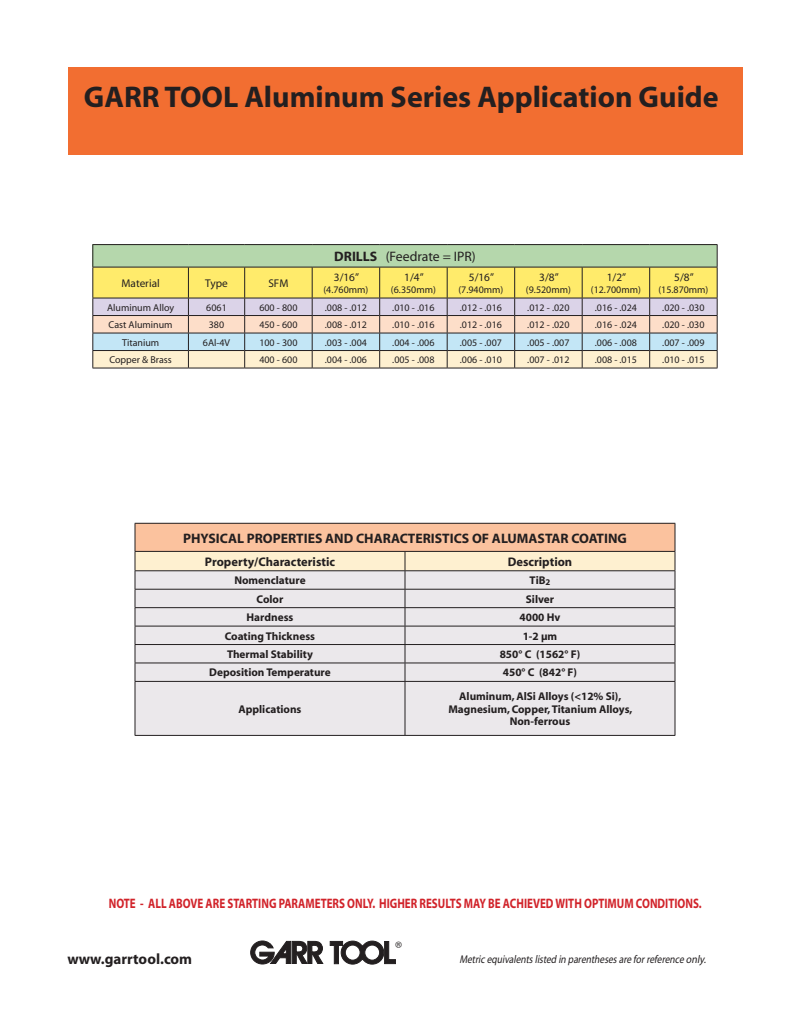
<style>
.page{position:relative;width:810px;height:1035px;background:#fff}
.page>*{position:absolute;margin:0;border:0;box-sizing:border-box;transform-origin:0 0}
.t1{font:700 30px "Myriad";color:#231f20}
.t2{font:700 15px "Myriad";color:#231f20}
.t3{font:700 13.75px "Myriad";color:#d1232a;scale:.8 1}
.t4{font:700 13.75px "Myriad";color:#231f20}
.t5{font:13.75px "Myriad";color:#231f20}
.t6{font:700 12.5px "Myriad";color:#231f20}
.t7{font:700 11.25px/12.5px "Myriad";color:#231f20;text-align:center}
.t8{font:italic 11.25px "Myriad";color:#231f20;scale:.85 1}
.t9{font:11.25px "Myriad";color:#231f20}
.t10{font:10px "Myriad";color:#231f20}
.s1{font-weight:700}
</style>
<div class="page">
<hr style="left:92px;top:244px;width:96px;height:1px;background:#231f20">
<hr style="left:188px;top:244px;width:57px;height:1px;background:#231f20">
<hr style="left:245px;top:244px;width:67px;height:1px;background:#231f20">
<hr style="left:312px;top:244px;width:68px;height:1px;background:#231f20">
<hr style="left:380px;top:244px;width:67px;height:1px;background:#231f20">
<hr style="left:447px;top:244px;width:68px;height:1px;background:#231f20">
<hr style="left:515px;top:244px;width:67px;height:1px;background:#231f20">
<hr style="left:582px;top:244px;width:68px;height:1px;background:#231f20">
<hr style="left:650px;top:244px;width:68px;height:1px;background:#231f20">
<svg style="left:92px;top:245px;width:626px;height:123px;background:#d8d6ae"></svg>
<hr style="left:92px;top:368px;width:96px;height:1px;background:#231f20">
<hr style="left:188px;top:368px;width:57px;height:1px;background:#231f20">
<hr style="left:245px;top:368px;width:67px;height:1px;background:#231f20">
<hr style="left:312px;top:368px;width:68px;height:1px;background:#231f20">
<hr style="left:380px;top:368px;width:67px;height:1px;background:#231f20">
<hr style="left:447px;top:368px;width:68px;height:1px;background:#231f20">
<hr style="left:515px;top:368px;width:67px;height:1px;background:#231f20">
<hr style="left:582px;top:368px;width:68px;height:1px;background:#231f20">
<hr style="left:650px;top:368px;width:68px;height:1px;background:#231f20">
<div style="left:68px;top:68px;width:674px;height:87px;background:#f26e31"></div>
<svg style="left:251px;top:941px;width:72px;height:23px"></svg>
<svg style="left:330px;top:941px;width:66px;height:23px"></svg>
<div style="left:136px;top:682px;width:539px;height:53px;background:#ebe8eb"></div>
<hr style="left:135px;top:523px;width:270px;height:1px;background:#231f20">
<hr style="left:405px;top:523px;width:270px;height:1px;background:#231f20">
<svg style="left:135px;top:524px;width:541px;height:157px;background:#e5d8d0"></svg>
<hr style="left:135px;top:681px;width:270px;height:1px;background:#231f20">
<hr style="left:135px;top:682px;width:1px;height:53px;background:#231f20">
<hr style="left:405px;top:681px;width:270px;height:1px;background:#231f20">
<hr style="left:405px;top:682px;width:1px;height:53px;background:#231f20">
<hr style="left:675px;top:682px;width:1px;height:53px;background:#231f20">
<hr style="left:135px;top:735px;width:270px;height:1px;background:#231f20">
<hr style="left:405px;top:735px;width:270px;height:1px;background:#231f20">
<h1 class="t1" style="left:84px;top:82px;width:636px">GARR TOOL Aluminum Series Application Guide</h1>
<p class="t9" style="left:122px;top:277px;width:40px">Material</p>
<p class="t9" style="left:205px;top:277px;width:24px">Type</p>
<p class="t9" style="left:268px;top:277px;width:22px">SFM</p>
<h3 class="t5" style="left:334px;top:250px;width:143px"><span class="s1">DRILLS</span> (Feedrate = IPR)</h3>
<p class="t9" style="left:334px;top:271px;width:27px">3/16”</p>
<p class="t10" style="left:323px;top:285px;width:46px">(4.760mm)</p>
<p class="t9" style="left:404px;top:271px;width:21px">1/4”</p>
<p class="t10" style="left:391px;top:285px;width:46px">(6.350mm)</p>
<p class="t9" style="left:469px;top:271px;width:27px">5/16”</p>
<p class="t10" style="left:458px;top:285px;width:46px">(7.940mm)</p>
<p class="t9" style="left:539px;top:271px;width:21px">3/8”</p>
<p class="t10" style="left:526px;top:285px;width:46px">(9.520mm)</p>
<p class="t9" style="left:607px;top:271px;width:21px">1/2”</p>
<p class="t10" style="left:591px;top:285px;width:52px">(12.700mm)</p>
<p class="t9" style="left:674px;top:271px;width:21px">5/8”</p>
<p class="t10" style="left:658px;top:285px;width:52px">(15.870mm)</p>
<p class="t10" style="left:107px;top:302px;width:69px">Aluminum Alloy</p>
<p class="t10" style="left:206px;top:302px;width:22px">6061</p>
<p class="t10" style="left:259px;top:302px;width:40px">600 - 800</p>
<p class="t10" style="left:325px;top:302px;width:44px">.008 - .012</p>
<p class="t10" style="left:392px;top:302px;width:44px">.010 - .016</p>
<p class="t10" style="left:460px;top:302px;width:44px">.012 - .016</p>
<p class="t10" style="left:527px;top:302px;width:44px">.012 - .020</p>
<p class="t10" style="left:595px;top:302px;width:44px">.016 - .024</p>
<p class="t10" style="left:662px;top:302px;width:44px">.020 - .030</p>
<p class="t10" style="left:109px;top:320px;width:65px">Cast Aluminum</p>
<p class="t10" style="left:209px;top:320px;width:17px">380</p>
<p class="t10" style="left:259px;top:320px;width:40px">450 - 600</p>
<p class="t10" style="left:325px;top:320px;width:44px">.008 - .012</p>
<p class="t10" style="left:392px;top:320px;width:44px">.010 - .016</p>
<p class="t10" style="left:460px;top:320px;width:44px">.012 - .016</p>
<p class="t10" style="left:527px;top:320px;width:44px">.012 - .020</p>
<p class="t10" style="left:595px;top:320px;width:44px">.016 - .024</p>
<p class="t10" style="left:662px;top:320px;width:44px">.020 - .030</p>
<p class="t10" style="left:122px;top:337px;width:39px">Titanium</p>
<p class="t10" style="left:203px;top:337px;width:29px">6Al-4V</p>
<p class="t10" style="left:259px;top:337px;width:40px">100 - 300</p>
<p class="t10" style="left:325px;top:337px;width:44px">.003 - .004</p>
<p class="t10" style="left:392px;top:337px;width:44px">.004 - .006</p>
<p class="t10" style="left:460px;top:337px;width:44px">.005 - .007</p>
<p class="t10" style="left:527px;top:337px;width:44px">.005 - .007</p>
<p class="t10" style="left:595px;top:337px;width:44px">.006 - .008</p>
<p class="t10" style="left:662px;top:337px;width:44px">.007 - .009</p>
<p class="t10" style="left:109px;top:355px;width:64px">Copper &amp; Brass</p>
<p class="t10" style="left:259px;top:355px;width:40px">400 - 600</p>
<p class="t10" style="left:325px;top:355px;width:44px">.004 - .006</p>
<p class="t10" style="left:392px;top:355px;width:44px">.005 - .008</p>
<p class="t10" style="left:460px;top:355px;width:44px">.006 - .010</p>
<p class="t10" style="left:527px;top:355px;width:44px">.007 - .012</p>
<p class="t10" style="left:595px;top:355px;width:44px">.008 - .015</p>
<p class="t10" style="left:662px;top:355px;width:44px">.010 - .015</p>
<h3 class="t4" style="left:183px;top:531px;width:445px">PHYSICAL PROPERTIES AND CHARACTERISTICS OF ALUMASTAR COATING</h3>
<p class="t6" style="left:205px;top:555px;width:132px">Property/Characteristic</p>
<p class="t6" style="left:508px;top:555px;width:66px">Description</p>
<p class="t7" style="left:234px;top:575px;width:73px">Nomenclature</p>
<p class="t7" style="left:530px;top:575px;width:22px">TiB<sub>2</sub></p>
<p class="t7" style="left:257px;top:593px;width:28px">Color</p>
<p class="t7" style="left:526px;top:593px;width:30px">Silver</p>
<p class="t7" style="left:247px;top:611px;width:48px">Hardness</p>
<p class="t7" style="left:520px;top:611px;width:42px">4000 Hv</p>
<p class="t7" style="left:225px;top:630px;width:92px">Coating Thickness</p>
<p class="t7" style="left:523px;top:630px;width:36px">1-2 µm</p>
<p class="t7" style="left:227px;top:648px;width:87px">Thermal Stability</p>
<p class="t7" style="left:500px;top:648px;width:82px">850° C (1562° F)</p>
<p class="t7" style="left:209px;top:667px;width:123px">Deposition Temperature</p>
<p class="t7" style="left:503px;top:667px;width:76px">450° C (842° F)</p>
<p class="t7" style="left:238px;top:703px;width:65px">Applications</p>
<p class="t7" style="left:448px;top:690px;width:185px">Aluminum, AlSi Alloys (&lt;12% Si),<br>Magnesium, Copper, Titanium Alloys,<br>Non-ferrous</p>
<h3 class="t3" style="left:109px;top:897px;width:743px">NOTE - ALL ABOVE ARE STARTING PARAMETERS ONLY. HIGHER RESULTS MAY BE ACHIEVED WITH OPTIMUM CONDITIONS.</h3>
<h2 class="t2" style="left:68px;top:951px;width:126px">www.garrtool.com</h2>
<h3 class="t5" style="left:395px;top:940px;width:9px">®</h3>
<p class="t8" style="left:459px;top:954px;width:294px">Metric equivalentslisted in parenthesesare forreference only.</p>
</div>
